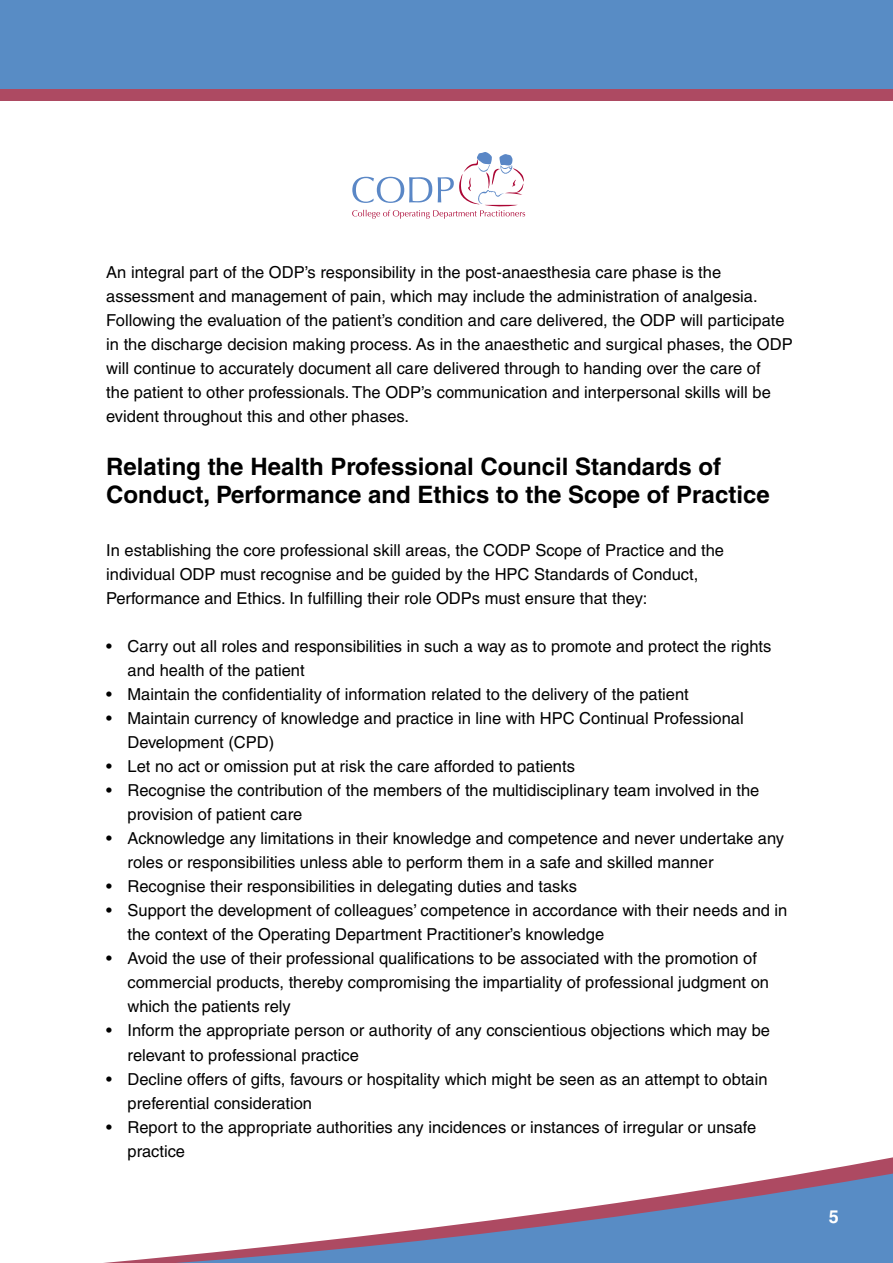
<style>
.page{position:relative;width:893px;height:1263px;background:#fff}
.page>*{position:absolute;margin:0;border:0;box-sizing:border-box;transform-origin:0 0}
.t1{font:700 24px/28.8px "Helvetica";color:#000}
.t2{font:700 18px "Helvetica";color:#fff}
.t3{font:16.5px/24px "Helvetica";color:#000}
</style>
<div class="page">
<svg style="left:104px;top:1159px;width:789px;height:104px"></svg>
<div style="left:0;top:11px;width:893px;height:90px;background:#ad4a62"></div>
<div style="left:0;top:0;width:893px;height:89px;background:#588cc5"></div>
<svg style="left:352px;top:152px;width:173px;height:67px"></svg>
<p class="t3" style="left:106px;top:260px;width:688px">An integral part of the ODP’s responsibility in the post-anaesthesia care phase is the assessment and management of pain, which may include the administration of analgesia.<br>Following the evaluation of the patient’s condition and care delivered, the ODP will participate in the discharge decision making process. As in the anaesthetic and surgical phases, the ODP will continue to accurately document all care delivered through to handing over the care of<br>the patient to other professionals. The ODP’s communication and interpersonal skills will be evident throughout this and other phases.</p>
<h1 class="t1" style="left:106px;top:451px;width:665px">Relating the Health Professional Council Standards of<br>Conduct, Performance and Ethics to the Scope of Practice</h1>
<p class="t3" style="left:106px;top:538px;width:619px">In establishing the core professional skill areas, the CODP Scope of Practice and the individual ODP must recognise and be guided by the HPC Standards of Conduct,<br>Performance and Ethics. In fulfilling their role ODPs must ensure that they:</p>
<p class="t3" style="left:128px;top:634px;width:645px;text-indent:-21px">• Carry out all roles and responsibilities in such a way as to promote and protect the rights and health of the patient</p>
<p class="t3" style="left:106px;top:682px;width:584px">• Maintain the confidentiality of information related to the delivery of the patient</p>
<p class="t3" style="left:128px;top:706px;width:618px;text-indent:-21px">• Maintain currency of knowledge and practice in line with HPC Continual Professional<br>Development (CPD)</p>
<p class="t3" style="left:106px;top:754px;width:470px">• Let no act or omission put at risk the care afforded to patients</p>
<p class="t3" style="left:128px;top:778px;width:633px;text-indent:-21px">• Recognise the contribution of the members of the multidisciplinary team involved in the provision of patient care</p>
<p class="t3" style="left:128px;top:826px;width:658px;text-indent:-21px">• Acknowledge any limitations in their knowledge and competence and never undertake any roles or responsibilities unless able to perform them in a safe and skilled manner</p>
<p class="t3" style="left:106px;top:874px;width:472px">• Recognise their responsibilities in delegating duties and tasks</p>
<p class="t3" style="left:128px;top:898px;width:661px;text-indent:-21px">• Support the development of colleagues’ competence in accordance with their needs and in the context of the Operating Department Practitioner’s knowledge</p>
<p class="t3" style="left:128px;top:947px;width:643px;text-indent:-21px">• Avoid the use of their professional qualifications to be associated with the promotion of commercial products, thereby compromising the impartiality of professional judgment on which the patients rely</p>
<p class="t3" style="left:128px;top:1019px;width:644px;text-indent:-21px">• Inform the appropriate person or authority of any conscientious objections which may be relevant to professional practice</p>
<p class="t3" style="left:128px;top:1067px;width:641px;text-indent:-21px">• Decline offers of gifts, favours or hospitality which might be seen as an attempt to obtain preferential consideration</p>
<p class="t3" style="left:128px;top:1115px;width:630px;text-indent:-21px">• Report to the appropriate authorities any incidences or instances of irregular or unsafe practice</p>
<p class="t2" style="left:829px;top:1205px;width:12px">5</p>
</div>
